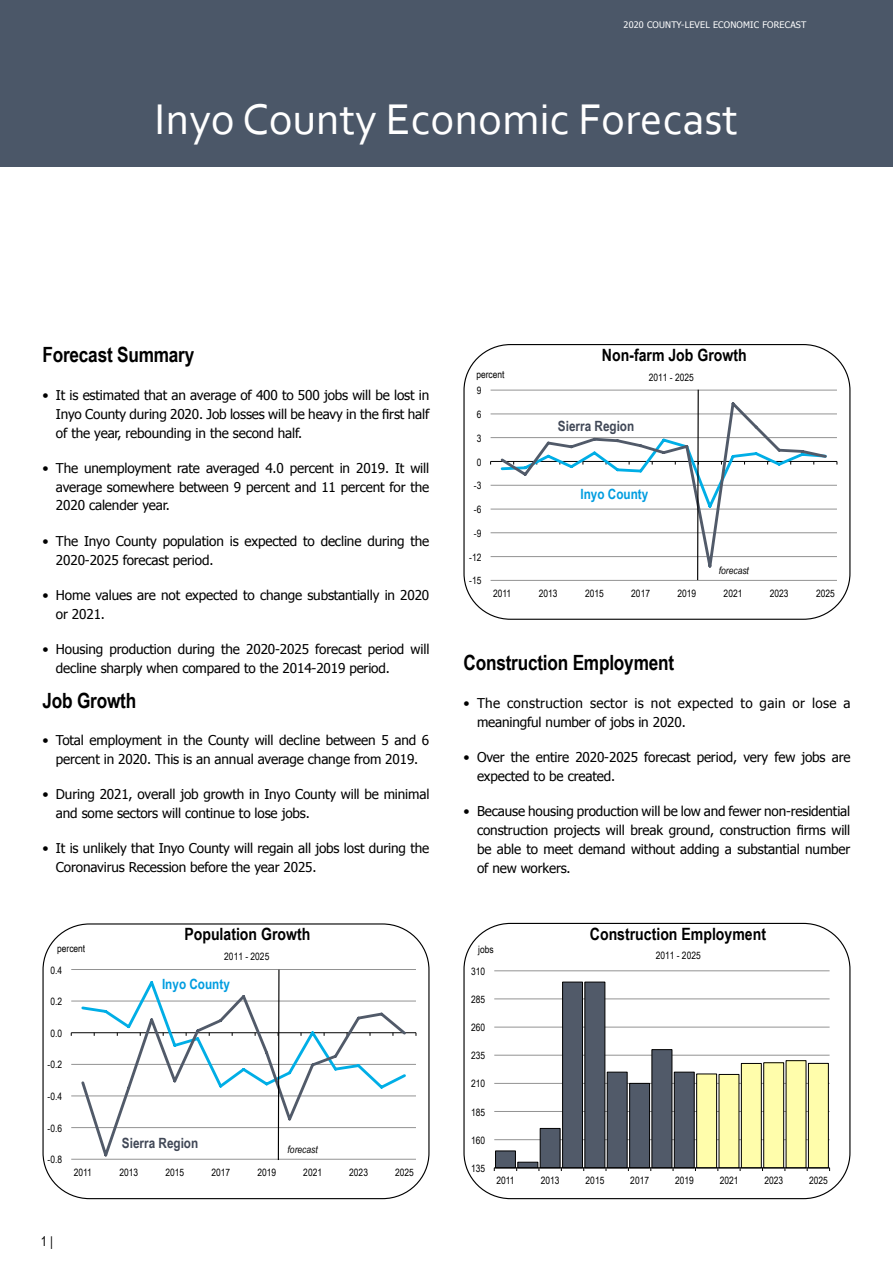
<style>
.page{position:relative;width:893px;height:1263px;background:#fff}
.page>*{position:absolute;margin:0;border:0;box-sizing:border-box;transform-origin:0 0}
.t1{font:45px "Corbel";color:#fff}
.Profile_Subhead_1{font:700 21px "Arial Narrow";letter-spacing:-.01em;color:#000}
.t2{font:700 16.95px "Arial Narrow";color:#000}
.t3{font:700 14.1px "Arial Narrow";color:#404756}
.t4{font:700 14.1px "Arial Narrow";color:#009de0}
.t5{font:13.5px/18.9px "Tahoma";letter-spacing:-.01em;color:#000}
.t6{font:13.5px/18.9px "Tahoma";letter-spacing:.02em;color:#000}
.t7{font:13.5px "Arial Narrow";color:#000}
.t8{font:10.2px "Arial Narrow";color:#000}
.t9{font:italic 10.2px "Arial Narrow";color:#000}
.t10{font:9px "Tahoma";letter-spacing:.02em;color:#fff}
</style>
<div class="page">
<div style="left:0;top:0;width:893px;height:167px;background:#4b5768"></div>
<hr style="left:71px;top:1159px;width:345px;height:1px;background:#929292">
<hr style="left:71px;top:1127px;width:345px;height:1px;background:#929292">
<hr style="left:71px;top:1096px;width:345px;height:1px;background:#929292">
<hr style="left:71px;top:1064px;width:345px;height:1px;background:#929292">
<hr style="left:71px;top:1001px;width:345px;height:1px;background:#929292">
<hr style="left:71px;top:969px;width:345px;height:1px;background:#929292">
<hr style="left:71px;top:1032px;width:345px;height:1px;background:#000">
<svg style="left:80px;top:969px;width:328px;height:191px"></svg>
<hr style="left:491px;top:580px;width:346px;height:1px;background:#929292">
<hr style="left:491px;top:556px;width:346px;height:1px;background:#929292">
<hr style="left:491px;top:532px;width:346px;height:1px;background:#929292">
<hr style="left:491px;top:509px;width:346px;height:1px;background:#929292">
<hr style="left:491px;top:485px;width:346px;height:1px;background:#929292">
<hr style="left:491px;top:437px;width:346px;height:1px;background:#929292">
<hr style="left:491px;top:414px;width:346px;height:1px;background:#929292">
<hr style="left:491px;top:390px;width:346px;height:1px;background:#929292">
<hr style="left:491px;top:461px;width:346px;height:1px;background:#000">
<svg style="left:499px;top:389px;width:329px;height:192px"></svg>
<hr style="left:494px;top:1139px;width:336px;height:1px;background:#929292">
<hr style="left:494px;top:1111px;width:336px;height:1px;background:#929292">
<hr style="left:494px;top:1083px;width:336px;height:1px;background:#929292">
<hr style="left:494px;top:1055px;width:336px;height:1px;background:#929292">
<hr style="left:494px;top:1027px;width:336px;height:1px;background:#929292">
<hr style="left:494px;top:998px;width:336px;height:1px;background:#929292">
<hr style="left:494px;top:970px;width:336px;height:1px;background:#929292">
<div style="left:697px;top:1074px;width:20px;height:94px;background:#fffdab"></div>
<div style="left:696px;top:1074px;width:21px;height:94px;border:1px solid #000"></div>
<div style="left:719px;top:1074px;width:20px;height:94px;background:#fffdab"></div>
<div style="left:741px;top:1063px;width:20px;height:105px;background:#fffdab"></div>
<div style="left:741px;top:1063px;width:21px;height:105px;border:1px solid #000"></div>
<div style="left:764px;top:1063px;width:20px;height:105px;background:#fffdab"></div>
<div style="left:763px;top:1062px;width:21px;height:106px;border:1px solid #000"></div>
<div style="left:786px;top:1061px;width:20px;height:107px;background:#fffdab"></div>
<div style="left:808px;top:1063px;width:20px;height:105px;background:#fffdab"></div>
<div style="left:808px;top:1063px;width:21px;height:105px;border:1px solid #000"></div>
<hr style="left:494px;top:1167px;width:336px;height:1px;background:#000">
<svg style="left:494px;top:981px;width:202px;height:190px"></svg>
<p class="t10" style="left:624px;top:19px;width:184px">2020 COUNTY-LEVEL ECONOMIC FORECAST</p>
<h1 class="t1" style="left:155px;top:91px;width:585px">Inyo County Economic Forecast</h1>
<h1 class="Profile_Subhead_1" style="left:42px;top:342px;width:153px">Forecast Summary</h1>
<p class="t5" style="left:56px;top:385px;width:375px;text-align:justify;text-indent:-14px">• It is estimated that an average of 400 to 500 jobs will be lost in Inyo County during 2020. Job losses will be heavy in the first half of the year, rebounding in the second half.</p>
<p class="t5" style="left:56px;top:458px;width:375px;text-align:justify;text-indent:-14px">• The unemployment rate averaged 4.0 percent in 2019. It will average somewhere between 9 percent and 11 percent for the 2020 calender year.</p>
<p class="t5" style="left:56px;top:531px;width:375px;text-indent:-14px">• The Inyo County population is expected to decline during the<br>2020-2025 forecast period.</p>
<p class="t5" style="left:56px;top:585px;width:375px;text-indent:-14px">• Home values are not expected to change substantially in 2020 or 2021.</p>
<p class="t5" style="left:56px;top:639px;width:375px;text-indent:-14px">• Housing production during the 2020-2025 forecast period will decline sharply when compared to the 2014-2019 period.</p>
<h1 class="Profile_Subhead_1" style="left:42px;top:688px;width:95px">Job Growth</h1>
<p class="t5" style="left:42px;top:730px;width:388px;text-align:center">• Total employment in the County will decline between 5 and 6 percent in 2020. This is an annual average change from 2019.</p>
<p class="t5" style="left:56px;top:784px;width:375px;text-indent:-14px">• During 2021, overall job growth in Inyo County will be minimal and some sectors will continue to lose jobs.</p>
<p class="t5" style="left:56px;top:838px;width:375px;text-indent:-14px">• It is unlikely that Inyo County will regain all jobs lost during the<br>Coronavirus Recession before the year 2025.</p>
<p class="t8" style="left:57px;top:940px;width:30px">percent</p>
<p class="t8" style="left:50px;top:962px;width:13px">0.4</p>
<p class="t8" style="left:50px;top:994px;width:13px">0.2</p>
<p class="t8" style="left:50px;top:1026px;width:13px">0.0</p>
<p class="t8" style="left:48px;top:1057px;width:16px">-0.2</p>
<p class="t8" style="left:48px;top:1089px;width:16px">-0.4</p>
<p class="t8" style="left:48px;top:1120px;width:16px">-0.6</p>
<p class="t8" style="left:48px;top:1152px;width:16px">-0.8</p>
<p class="t2" style="left:184px;top:921px;width:127px">Population Growth</p>
<p class="t8" style="left:224px;top:949px;width:47px">2011 - 2025</p>
<p class="t4" style="left:162px;top:973px;width:69px">Inyo County</p>
<p class="t3" style="left:122px;top:1132px;width:78px">Sierra Region</p>
<p class="t9" style="left:288px;top:1142px;width:32px">forecast</p>
<p class="t8" style="left:74px;top:1164px;width:20px">2011</p>
<p class="t8" style="left:119px;top:1164px;width:20px">2013</p>
<p class="t8" style="left:165px;top:1164px;width:20px">2015</p>
<p class="t8" style="left:211px;top:1164px;width:20px">2017</p>
<p class="t8" style="left:257px;top:1164px;width:20px">2019</p>
<p class="t8" style="left:303px;top:1164px;width:20px">2021</p>
<p class="t8" style="left:349px;top:1164px;width:20px">2023</p>
<p class="t8" style="left:395px;top:1164px;width:20px">2025</p>
<p class="t7" style="left:41px;top:1231px;width:14px">1 |</p>
<p class="t8" style="left:476px;top:366px;width:30px">percent</p>
<p class="t8" style="left:477px;top:383px;width:6px">9</p>
<p class="t8" style="left:477px;top:407px;width:6px">6</p>
<p class="t8" style="left:477px;top:431px;width:6px">3</p>
<p class="t8" style="left:477px;top:454px;width:6px">0</p>
<p class="t8" style="left:474px;top:478px;width:9px">-3</p>
<p class="t8" style="left:474px;top:502px;width:9px">-6</p>
<p class="t8" style="left:474px;top:526px;width:9px">-9</p>
<p class="t8" style="left:469px;top:550px;width:14px">-12</p>
<p class="t8" style="left:469px;top:573px;width:14px">-15</p>
<p class="t2" style="left:602px;top:342px;width:146px">Non-farm Job Growth</p>
<p class="t8" style="left:649px;top:369px;width:47px">2011 - 2025</p>
<p class="t3" style="left:558px;top:415px;width:78px">Sierra Region</p>
<p class="t4" style="left:580px;top:484px;width:69px">Inyo County</p>
<p class="t9" style="left:719px;top:563px;width:32px">forecast</p>
<p class="t8" style="left:493px;top:586px;width:20px">2011</p>
<p class="t8" style="left:539px;top:586px;width:20px">2013</p>
<p class="t8" style="left:585px;top:586px;width:20px">2015</p>
<p class="t8" style="left:631px;top:586px;width:20px">2017</p>
<p class="t8" style="left:677px;top:586px;width:20px">2019</p>
<p class="t8" style="left:724px;top:586px;width:20px">2021</p>
<p class="t8" style="left:770px;top:586px;width:20px">2023</p>
<p class="t8" style="left:816px;top:586px;width:20px">2025</p>
<h1 class="Profile_Subhead_1" style="left:463px;top:651px;width:212px">Construction Employment</h1>
<p class="t6" style="left:477px;top:693px;width:375px;text-indent:-14px">• The construction sector is not expected to gain or lose a meaningful number of jobs in 2020.</p>
<p class="t5" style="left:477px;top:747px;width:375px;text-indent:-14px">• Over the entire 2020-2025 forecast period, very few jobs are expected to be created.</p>
<p class="t5" style="left:477px;top:801px;width:375px;text-align:justify;text-indent:-14px">• Because housing production will be low and fewer non-residential construction projects will break ground, construction firms will be able to meet demand without adding a substantial number of new workers.</p>
<p class="t8" style="left:478px;top:942px;width:17px">jobs</p>
<p class="t8" style="left:471px;top:964px;width:16px">310</p>
<p class="t8" style="left:471px;top:992px;width:16px">285</p>
<p class="t8" style="left:471px;top:1020px;width:16px">260</p>
<p class="t8" style="left:471px;top:1048px;width:16px">235</p>
<p class="t8" style="left:471px;top:1076px;width:16px">210</p>
<p class="t8" style="left:471px;top:1104px;width:16px">185</p>
<p class="t8" style="left:471px;top:1133px;width:16px">160</p>
<p class="t8" style="left:471px;top:1161px;width:16px">135</p>
<p class="t2" style="left:590px;top:921px;width:178px">Construction Employment</p>
<p class="t8" style="left:656px;top:948px;width:47px">2011 - 2025</p>
<p class="t8" style="left:496px;top:1173px;width:20px">2011</p>
<p class="t8" style="left:541px;top:1173px;width:20px">2013</p>
<p class="t8" style="left:586px;top:1173px;width:20px">2015</p>
<p class="t8" style="left:630px;top:1173px;width:20px">2017</p>
<p class="t8" style="left:675px;top:1173px;width:20px">2019</p>
<p class="t8" style="left:720px;top:1173px;width:20px">2021</p>
<p class="t8" style="left:764px;top:1173px;width:20px">2023</p>
<p class="t8" style="left:809px;top:1173px;width:20px">2025</p>
</div>
